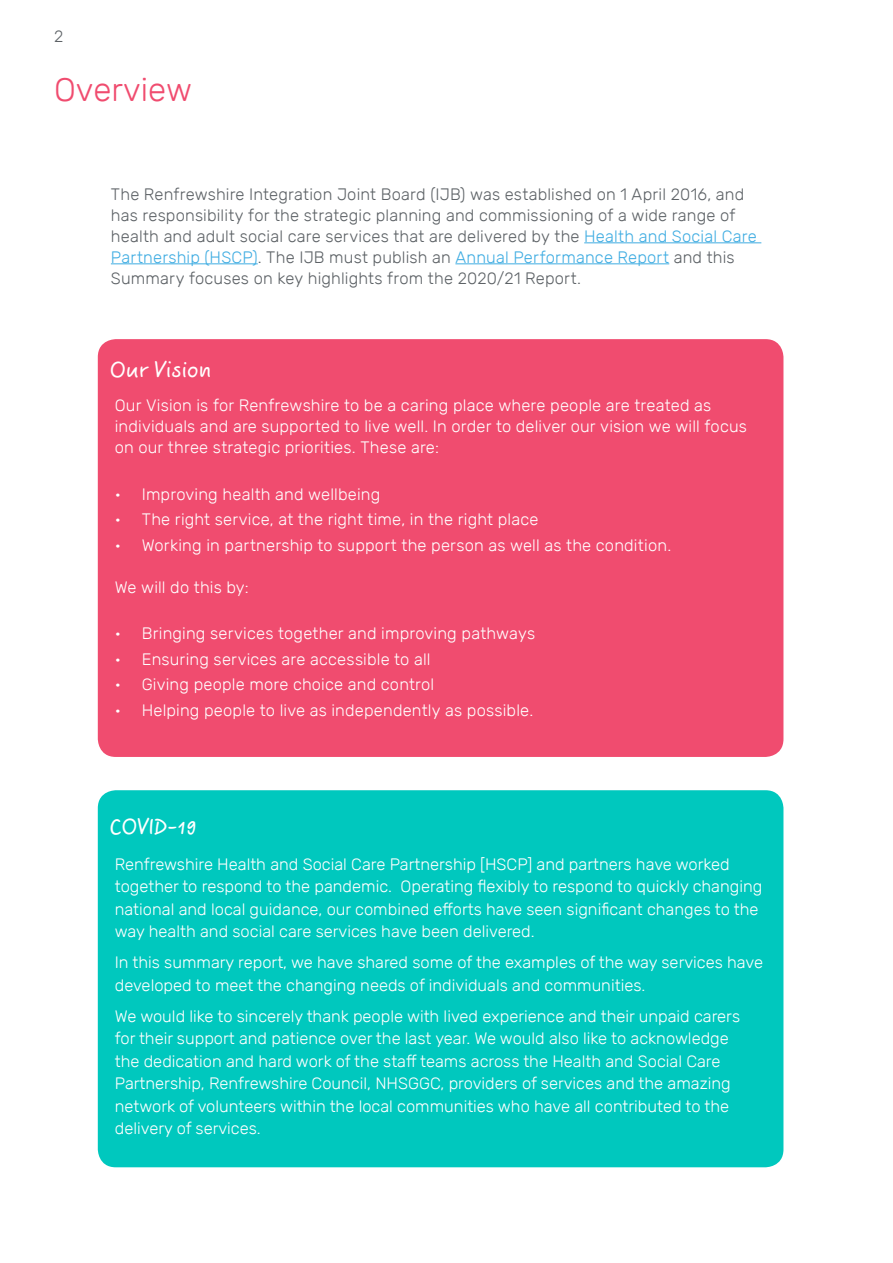
<style>
.page{position:relative;width:893px;height:1263px;background:#fff}
.page>*{position:absolute;margin:0;border:0;box-sizing:border-box;transform-origin:0 0}
.t1{font:300 33px "Rubik";color:#f04c6f}
.t2{font:700 24px "ALS Scripticus";letter-spacing:.005em;color:#fff}
.t3{font:300 16.5px/22.5px "Rubik";color:#fff}
.t4{font:300 16.5px/21px "Rubik";letter-spacing:.01em;color:#5d6266}
.s1{color:#40ade2}
</style>
<div class="page">
<hr style="left:584px;top:242px;width:177px;height:1px;background:#40ade2">
<hr style="left:111px;top:263px;width:147px;height:1px;background:#40ade2">
<hr style="left:455px;top:263px;width:214px;height:1px;background:#40ade2">
<div style="left:98px;top:339px;width:685px;height:418px;background:#f04c6f;border-radius:18px"></div>
<div style="left:98px;top:790px;width:685px;height:377px;background:#00c8be;border-radius:18px"></div>
<p class="t4" style="left:54px;top:26px;width:11px">2</p>
<h1 class="t1" style="left:54px;top:71px;width:140px">Overview</h1>
<p class="t4" style="left:111px;top:183px;width:647px">The Renfrewshire Integration Joint Board (IJB) was established on 1 April 2016, and has responsibility for the strategic planning and commissioning of a wide range of health and adult social care services that are delivered by the <span class="s1">Health and Social Care Partnership (HSCP)</span>. The IJB must publish an <span class="s1">Annual Performance Report</span> and this Summary focuses on key highlights from the 2020/21 Report.</p>
<h2 class="t2" style="left:110px;top:349px;width:103px">Our Vision</h2>
<p class="t3" style="left:115px;top:395px;width:634px;line-height:21px">Our Vision is for Renfrewshire to be a caring place where people are treated as individuals and are supported to live well. In order to deliver our vision we will focus on our three strategic priorities. These are:</p>
<p class="t3" style="left:115px;top:483px;width:267px">• Improving health and wellbeing</p>
<p class="t3" style="left:115px;top:508px;width:425px">• The right service, at the right time, in the right place</p>
<p class="t3" style="left:115px;top:534px;width:558px">• Working in partnership to support the person as well as the condition.</p>
<p class="t3" style="left:115px;top:576px;width:136px">We will do this by:</p>
<p class="t3" style="left:115px;top:622px;width:422px">• Bringing services together and improving pathways</p>
<p class="t3" style="left:115px;top:648px;width:317px">• Ensuring services are accessible to all</p>
<p class="t3" style="left:115px;top:673px;width:321px">• Giving people more choice and control</p>
<p class="t3" style="left:115px;top:699px;width:420px">• Helping people to live as independently as possible.</p>
<h2 class="t2" style="left:110px;top:806px;width:89px">COVID-19</h2>
<p class="t3" style="left:115px;top:853px;width:649px">Renfrewshire Health and Social Care Partnership [HSCP] and partners have worked together to respond to the pandemic. Operating flexibly to respond to quickly changing national and local guidance, our combined efforts have seen significant changes to the way health and social care services have been delivered.</p>
<p class="t3" style="left:115px;top:951px;width:650px">In this summary report, we have shared some of the examples of the way services have developed to meet the changing needs of individuals and communities.</p>
<p class="t3" style="left:115px;top:1005px;width:627px">We would like to sincerely thank people with lived experience and their unpaid carers for their support and patience over the last year. We would also like to acknowledge the dedication and hard work of the staff teams across the Health and Social Care Partnership, Renfrewshire Council, NHSGGC, providers of services and the amazing network of volunteers within the local communities who have all contributed to the delivery of services.</p>
</div>
